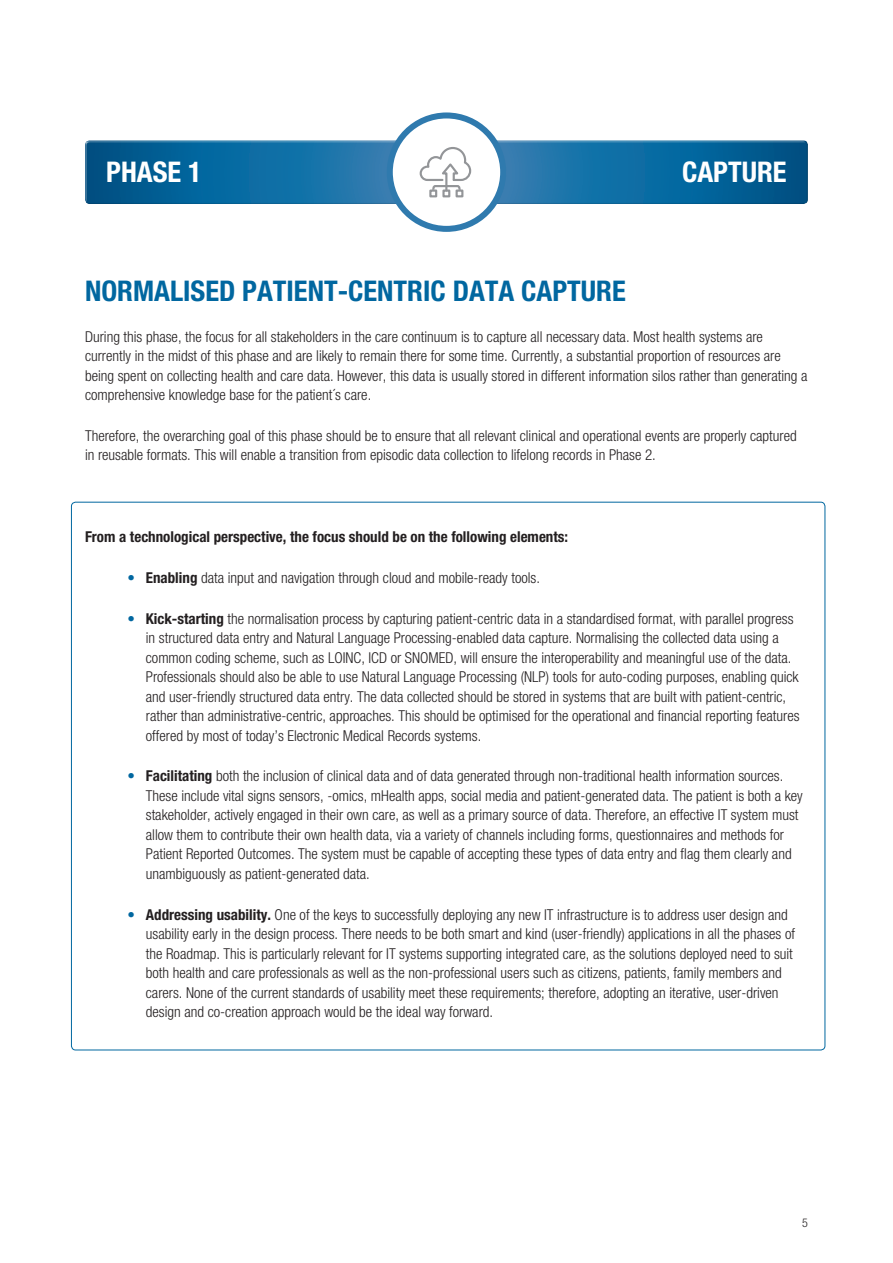
<style>
.page{position:relative;width:893px;height:1263px;background:#fff}
.page>*{position:absolute;margin:0;border:0;box-sizing:border-box;transform-origin:0 0}
.t1{font:700 condensed 28.5px "Helvetica Neue LT Pro";color:#0167a0}
.t2{font:700 condensed 28.5px "Helvetica Neue LT Pro";color:#fff}
.t3{font:300 condensed 15px/19.5px "Helvetica Neue LT Pro";color:#231f20}
.t4{font:700 condensed 15px "Helvetica Neue LT Pro";color:#231f20}
.t5{font:300 condensed 12px "Helvetica Neue LT Pro";color:#231f20}
.s1{color:#0167a0}
.s2{font-weight:700}
</style>
<div class="page">
<div style="left:84px;top:139px;width:724px;height:65px;background:#231f20;opacity:.75"></div>
<div style="left:390px;top:115px;width:113px;height:114px;background:#fff;border-radius:50%"></div>
<div style="left:387px;top:112px;width:119px;height:120px;border:6px solid #2f7aae;border-radius:50%"></div>
<div style="left:429px;top:189px;width:8px;height:8px;border:2px solid #939598"></div>
<div style="left:442px;top:189px;width:8px;height:8px;border:2px solid #939598"></div>
<div style="left:456px;top:189px;width:7px;height:8px;border:2px solid #939598"></div>
<svg style="left:419px;top:147px;width:53px;height:46px"></svg>
<h1 class="t2" style="left:106px;top:155px;width:97px">PHASE 1</h1>
<h1 class="t2" style="left:682px;top:155px;width:106px">CAPTURE</h1>
<h1 class="t1" style="left:85px;top:273px;width:542px">NORMALISED PATIENT-CENTRIC DATA CAPTURE</h1>
<p class="t3" style="left:85px;top:326px;width:724px">During this phase, the focus for all stakeholders in the care continuum is to capture all necessary data. Most health systems are currently in the midst of this phase and are likely to remain there for some time. Currently, a substantial proportion of resources are being spent on collecting health and care data. However, this data is usually stored in different information silos rather than generating a comprehensive knowledge base for the patient´s care.</p>
<p class="t3" style="left:85px;top:426px;width:713px">Therefore, the overarching goal of this phase should be to ensure that all relevant clinical and operational events are properly captured in reusable formats. This will enable a transition from episodic data collection to lifelong records in Phase 2.</p>
<p class="t4" style="left:85px;top:528px;width:485px">From a technological perspective, the focus should be on the following elements:</p>
<p class="t3" style="left:128px;top:568px;width:414px"><span class="s1">•</span> <span class="s2">Enabling</span> data input and navigation through cloud and mobile-ready tools.</p>
<p class="t3" style="left:146px;top:608px;width:655px;text-indent:-18px"><span class="s1">•</span> <span class="s2">Kick-starting</span> the normalisation process by capturing patient-centric data in a standardised format, with parallel progress in structured data entry and Natural Language Processing-enabled data capture. Normalising the collected data using a common coding scheme, such as LOINC, ICD or SNOMED, will ensure the interoperability and meaningful use of the data.<br>Professionals should also be able to use Natural Language Processing (NLP) tools for auto-coding purposes, enabling quick and user-friendly structured data entry. The data collected should be stored in systems that are built with patient-centric, rather than administrative-centric, approaches. This should be optimised for the operational and financial reporting features offered by most of today’s Electronic Medical Records systems.</p>
<p class="t3" style="left:146px;top:766px;width:658px;text-indent:-18px"><span class="s1">•</span> <span class="s2">Facilitating</span> both the inclusion of clinical data and of data generated through non-traditional health information sources.<br>These include vital signs sensors, -omics, mHealth apps, social media and patient-generated data. The patient is both a key stakeholder, actively engaged in their own care, as well as a primary source of data. Therefore, an effective IT system must allow them to contribute their own health data, via a variety of channels including forms, questionnaires and methods for Patient Reported Outcomes. The system must be capable of accepting these types of data entry and flag them clearly and unambiguously as patient-generated data.</p>
<p class="t3" style="left:146px;top:904px;width:651px;text-indent:-18px"><span class="s1">•</span> <span class="s2">Addressing usability.</span> One of the keys to successfully deploying any new IT infrastructure is to address user design and usability early in the design process. There needs to be both smart and kind (user-friendly) applications in all the phases of the Roadmap. This is particularly relevant for IT systems supporting integrated care, as the solutions deployed need to suit both health and care professionals as well as the non-professional users such as citizens, patients, family members and carers. None of the current standards of usability meet these requirements; therefore, adopting an iterative, user-driven design and co-creation approach would be the ideal way forward.</p>
<p class="t5" style="left:802px;top:1216px;width:7px">5</p>
</div>
